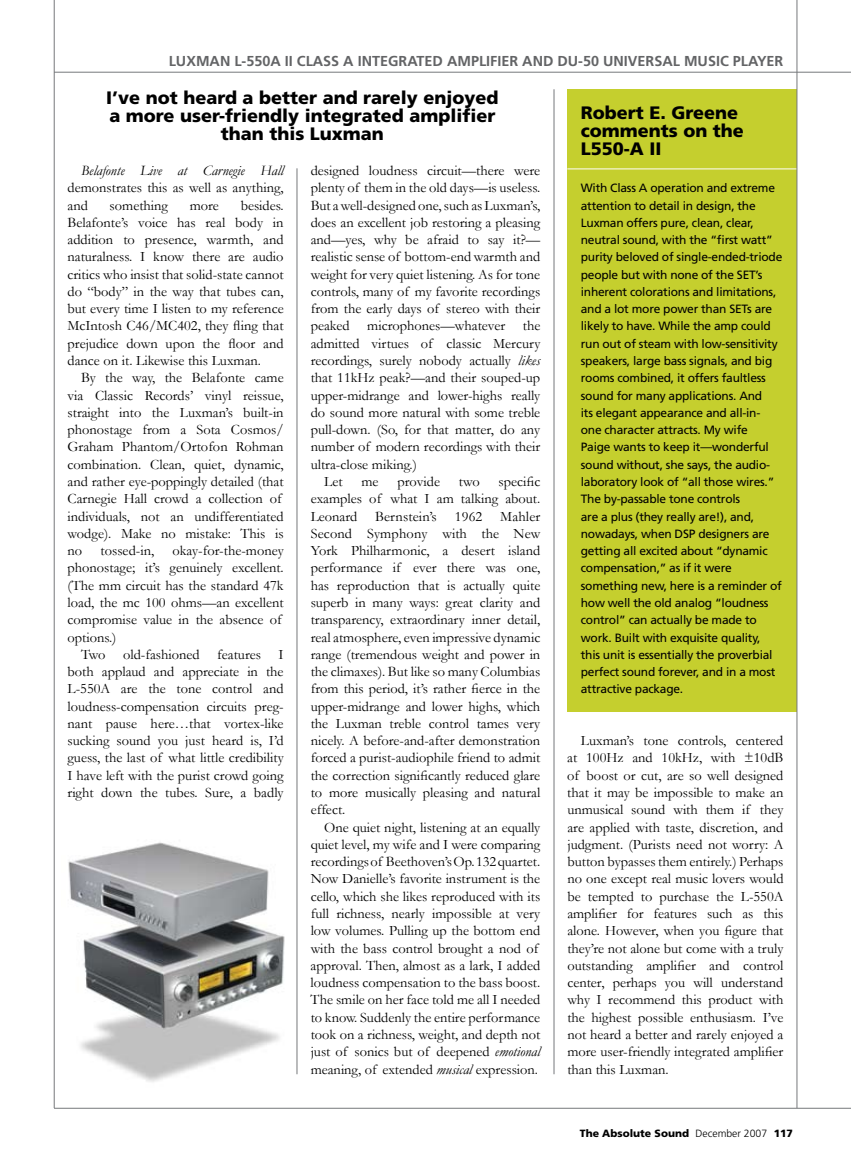
<style>
.page{position:relative;width:851px;height:1161px;background:#fff}
.page>*{position:absolute;margin:0;border:0;box-sizing:border-box;transform-origin:0 0}
.t1{font:900 18px/18px "Frutiger";color:#000}
.t2{font:14.4px/17.2px "Garamond";color:#000}
.t3{font:700 14.4px "Frutiger";color:#636466}
.t4{font:italic 14.4px "Garamond";color:#000}
.t5{font:12px/17.2px "Frutiger";letter-spacing:-.02em;color:#000}
.t6{font:900 10.5px "Frutiger";color:#000}
.s1{font-style:italic}
.s2{font-weight:300}
</style>
<div class="page">
<img style="left:61px;top:842px;width:229px;height:266px">
<div style="left:567px;top:89px;width:229px;height:622px;background:#c5cf2e"></div>
<hr style="left:54px;top:72px;width:796px;height:1px;background:#76787b">
<hr style="left:54px;top:0;width:1px;height:1108px;background:#76787b">
<hr style="left:54px;top:1108px;width:796px;height:1px;background:#76787b">
<hr style="left:297px;top:168px;width:1px;height:906px;background:#76787b">
<hr style="left:553px;top:89px;width:1px;height:985px;background:#76787b">
<hr style="left:567px;top:169px;width:229px;height:1px;background:#fff">
<hr style="left:796px;top:0;width:1px;height:1108px;background:#76787b">
<p class="t3" style="left:169px;top:52px;width:18px">LUXMAN</p>
<p class="t3" style="left:234px;top:52px;width:79px">L-550A II CLASS</p>
<p class="t3" style="left:343px;top:52px;width:28px">A INTEGRATED</p>
<p class="t3" style="left:447px;top:52px;width:19px">AMPLIFIERAND</p>
<p class="t3" style="left:557px;top:52px;width:65px">DU‑50 UNIVERSAL</p>
<p class="t3" style="left:684px;top:52px;width:21px">MUSIC</p>
<p class="t3" style="left:732px;top:52px;width:18px">PLAYER</p>
<p class="t1" style="left:106px;top:89px;width:394px;text-align:center">I’ve not heard a better and rarely enjoyed a more user-friendly integrated amplifier than this Luxman</p>
<p class="t4" style="left:81px;top:162px;width:204px">Belafonte Live at Carnegie Hall</p>
<p class="t2" style="left:67px;top:179px;width:218px">demonstrates this as well as anything, and</p>
<p class="t2" style="left:67px;top:196px;width:218px;text-align:justify;text-indent:173px">besides.<br>Belafonte’s voice has real body in addition to presence, warmth, and naturalness. I know there are audio critics who insist that solid-state cannot do “body” in the way that tubes can, but every time I listen to my reference McIntosh C46/MC402, they fling that prejudice down upon the floor and dance on it. Likewise this Luxman.</p>
<p class="t2" style="left:67px;top:369px;width:218px;text-indent:14px">By the way, the Belafonte came via Classic Records’ vinyl reissue, straight into the Luxman’s built-in phonostage from a Sota Cosmos/<br>Graham Phantom/Ortofon Rohman combination. Clean, quiet, dynamic, and rather eye‑poppingly detailed (that<br>Carnegie Hall crowd a collection of individuals, not an undifferentiated wodge). Make no mistake: This is no</p>
<p class="t2" style="left:110px;top:196px;width:60px">something</p>
<p class="t2" style="left:190px;top:196px;width:31px">more</p>
<p class="t2" style="left:101px;top:542px;width:55px">tossed‑in,</p>
<p class="t2" style="left:68px;top:542px;width:218px;text-indent:105px">okay‑for‑the‑money phonostage; it’s genuinely excellent. (The mm circuit has the standard 47k load, the mc 100 ohms—an excellent compromise value in the absence of options.)</p>
<p class="t2" style="left:67px;top:645px;width:218px;text-align:justify;text-indent:14px">Two old-fashioned features I both applaud and appreciate in the L‑550A are the tone control and loudness‑compensation circuits preg&shy;nant pause here…that vortex‑like sucking sound you just heard is, I’d guess, the last of what little credibility I have left with the purist crowd going right down the tubes. Sure, a badly</p>
<p class="t2" style="left:310px;top:162px;width:231px">designed loudness circuit—there were</p>
<p class="t2" style="left:310px;top:179px;width:231px">plenty of them in the old days—is useless.</p>
<p class="t2" style="left:310px;top:196px;width:231px">But awell‑designed one,such asLuxman’s,</p>
<p class="t2" style="left:310px;top:213px;width:231px">does an excellent job restoring a pleasing</p>
<p class="t2" style="left:311px;top:231px;width:231px">and—yes, why be afraid to say it?—</p>
<p class="t2" style="left:311px;top:248px;width:231px">realistic sense of bottom‑end warmth and</p>
<p class="t2" style="left:311px;top:265px;width:231px">weight for very quiet listening. As for tone</p>
<p class="t2" style="left:311px;top:283px;width:231px">controls, many of my favorite recordings</p>
<p class="t2" style="left:311px;top:300px;width:231px">from the early days of stereo with their</p>
<p class="t2" style="left:311px;top:317px;width:231px">peaked microphones—whatever the</p>
<p class="t2" style="left:311px;top:334px;width:231px">admitted virtues of classic Mercury</p>
<p class="t2" style="left:311px;top:352px;width:231px">recordings, surely nobody actually <span class="s1">likes</span></p>
<p class="t2" style="left:311px;top:369px;width:231px">that 11kHz peak?—and their souped‑up</p>
<p class="t2" style="left:311px;top:386px;width:231px">upper‑midrange and lower‑highs really</p>
<p class="t2" style="left:311px;top:404px;width:231px">do sound more natural with some treble</p>
<p class="t2" style="left:311px;top:421px;width:231px">pull‑down. (So, for that matter, do any</p>
<p class="t2" style="left:311px;top:438px;width:231px">number of modern recordings with their</p>
<p class="t2" style="left:311px;top:455px;width:108px">ultra‑close miking.)</p>
<p class="t2" style="left:324px;top:473px;width:20px">Let</p>
<p class="t2" style="left:361px;top:473px;width:19px">me</p>
<p class="t2" style="left:397px;top:473px;width:44px">provide</p>
<p class="t2" style="left:459px;top:473px;width:22px">two</p>
<p class="t2" style="left:310px;top:473px;width:231px;text-align:justify;text-indent:188px">specific examples of what I am talking about.<br>Leonard Bernstein’s 1962 Mahler Second Symphony with the New York Philharmonic, a desert island performance if ever there was one, has reproduction that is actually quite superb in many ways: great clarity and transparency, extraordinary inner detail, real atmosphere, even impressive dynamic range (tremendous weight and power in the climaxes). But like so many Columbias from this period, it’s rather fierce in the upper-midrange and lower highs, which the Luxman treble control tames very nicely. A before‑and‑after demonstration forced a purist‑audiophile friend to admit the correction significantly reduced glare to more musically pleasing and natural effect.</p>
<p class="t2" style="left:310px;top:818px;width:231px;text-indent:14px">One quiet night, listening at an equally quiet level, my wife and I were comparing recordingsof Beethoven’sOp.132quartet.<br>Now Danielle’s favorite instrument is the cello, which she likes reproduced with its full richness, nearly impossible at very low volumes. Pulling up the bottom end with the bass control brought a nod of approval. Then, almost as a lark, I added loudness compensation to the bass boost.<br>The smile on her face told me all I needed to know. Suddenly the entire performance took on a richness, weight, and depth not just of sonics but of deepened <span class="s1">emotional </span>meaning, of extended <span class="s1">musical</span> expression.</p>
<p class="t1" style="left:580px;top:103px;width:165px">Robert E. Greene comments on the<br>L550-A II</p>
<p class="t5" style="left:580px;top:180px;width:203px">With Class A operation and extreme attention to detail in design, the Luxman offers pure, clean, clear, neutral sound, with the “first watt” purity beloved of single‑ended‑triode people but with none of the SET’s inherent colorations and limitations, and a lot more power than SETs are likely to have. While the amp could run out of steam with low-sensitivity speakers, large bass signals, and big rooms combined, it offers faultless sound for many applications. And<br>its elegant appearance and all-in&shy;one character attracts. My wife<br>Paige wants to keep it—wonderful sound without, she says, the audio&shy;laboratory look of “all those wires.” The by-passable tone controls<br>are a plus (they really are!), and, nowadays, when DSP designers are getting all excited about “dynamic compensation,” as if it were something new, here is a reminder of how well the old analog “loudness control” can actually be made to work. Built with exquisite quality, this unit is essentially the proverbial perfect sound forever, and in a most attractive package.</p>
<p class="t2" style="left:567px;top:732px;width:218px;text-align:justify;text-indent:14px">Luxman’s tone controls, centered at 100Hz and 10kHz, with ±10dB of boost or cut, are so well designed that it may be impossible to make an unmusical sound with them if they are applied with taste, discretion, and judgment. (Purists need not worry: A button bypasses them entirely.) Perhaps no one except real music lovers would be tempted to purchase the L‑550A amplifier for features such as this alone. However, when you figure that they’re not alone but come with a truly outstanding amplifier and control center, perhaps you will understand why I recommend this product with the highest possible enthusiasm. I’ve not heard a better and rarely enjoyed a more user-friendly integrated amplifier than this Luxman.</p>
<p class="t6" style="left:579px;top:1127px;width:215px">The Absolute Sound <span class="s2">December 2007</span> 117</p>
</div>
